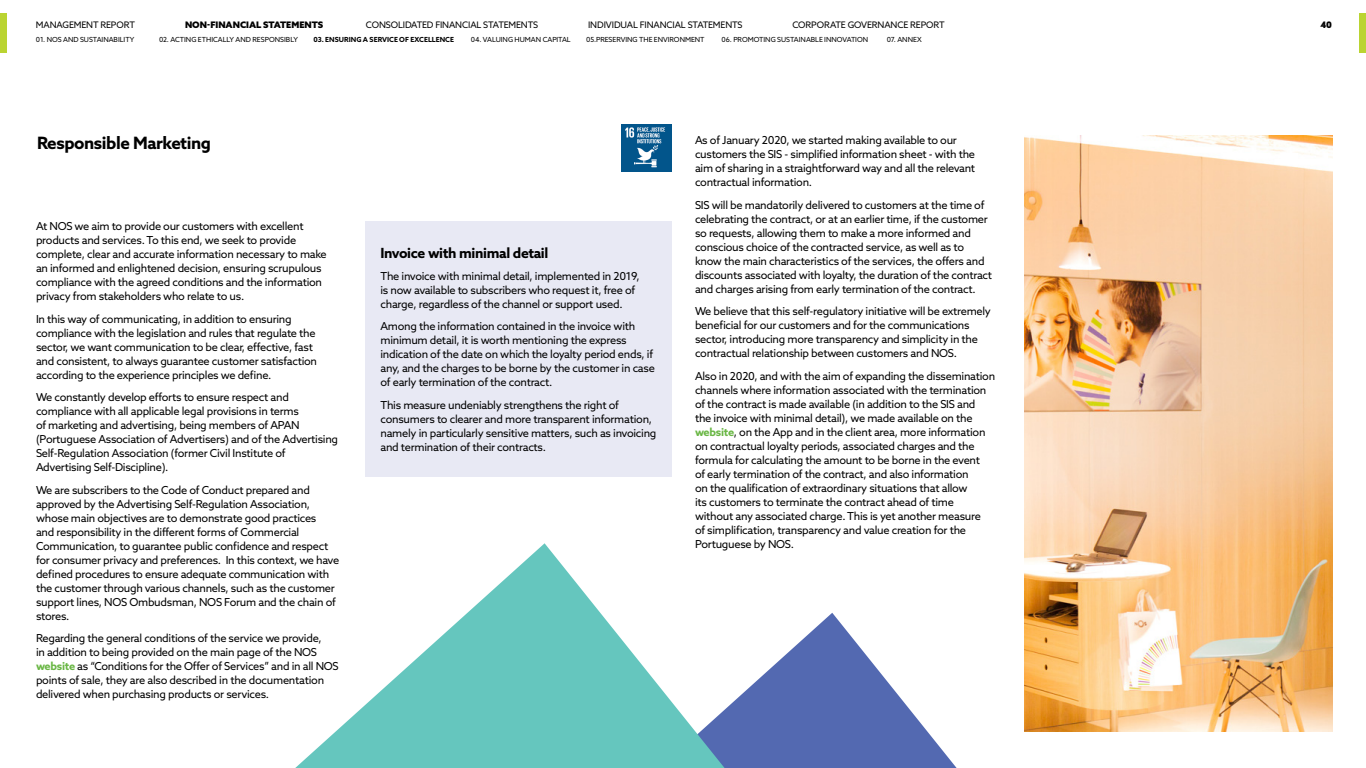
<style>
.page{position:relative;width:1366px;height:768px;background:#fff}
.page>*{position:absolute;margin:0;border:0;box-sizing:border-box;transform-origin:0 0}
.SUB_TITULO_BOLD_-_17{font:700 17px "Azo Sans";letter-spacing:-.025em;color:#000}
.SUB_TITULO_BOLD_-_17-2{font:700 14px "Azo Sans";letter-spacing:-.025em;color:#000}
._01_Corpo_Texto_11{font:11px/14px "Azo Sans";letter-spacing:-.025em;color:#000}
.t1{font:9px "Azo Sans";letter-spacing:-.01em;color:#000}
.t2{font:900 9px "Azo Sans";letter-spacing:-.005em;color:#000}
.t3{font:7px "Azo Sans";color:#000}
.t4{font:700 7px "Azo Sans";letter-spacing:.005em;color:#000}
.s1{font-weight:700;color:#6ab745}
</style>
<div class="page">
<div style="left:0;top:13px;width:7px;height:40px;background:#bad432"></div>
<div style="left:1359px;top:13px;width:7px;height:40px;background:#bad432"></div>
<img style="left:622px;top:124px;width:50px;height:48px">
<div style="left:366px;top:222px;width:306px;height:255px;background:#e8e9f4"></div>
<svg style="left:725px;top:613px;width:232px;height:155px;fill:#5369b1"></svg>
<svg style="left:295px;top:543px;width:430px;height:225px;fill:#65c6be"></svg>
<img style="left:1024px;top:136px;width:308px;height:596px">
<p class="t1" style="left:36px;top:19px;width:100px">MANAGEMENT REPORT</p>
<p class="t2" style="left:185px;top:19px;width:140px">NON-FINANCIAL STATEMENTS</p>
<p class="t1" style="left:366px;top:19px;width:174px">CONSOLIDATED FINANCIAL STATEMENTS</p>
<p class="t1" style="left:588px;top:19px;width:156px">INDIVIDUAL FINANCIAL STATEMENTS</p>
<p class="t1" style="left:792px;top:19px;width:154px">CORPORATE GOVERNANCE REPORT</p>
<p class="t3" style="left:36px;top:35px;width:100px">01. NOS AND SUSTAINABILITY</p>
<p class="t3" style="left:159px;top:35px;width:140px">02. ACTING ETHICALLY AND RESPONSIBLY</p>
<p class="t4" style="left:313px;top:35px;width:142px">03. ENSURING A SERVICE OF EXCELLENCE</p>
<p class="t3" style="left:471px;top:35px;width:101px">04. VALUING HUMAN CAPITAL</p>
<p class="t3" style="left:586px;top:35px;width:120px">05.PRESERVING THE ENVIRONMENT</p>
<p class="t3" style="left:722px;top:35px;width:148px">06. PROMOTING SUSTAINABLE INNOVATION</p>
<p class="t3" style="left:887px;top:35px;width:36px">07. ANNEX</p>
<p class="SUB_TITULO_BOLD_-_17" style="left:37px;top:131px;width:176px">Responsible Marketing</p>
<p class="_01_Corpo_Texto_11" style="left:36px;top:219px;width:292px">At NOS we aim to provide our customers with excellent products and services. To this end, we seek to provide complete, clear and accurate information necessary to make an informed and enlightened decision, ensuring scrupulous compliance with the agreed conditions and the information privacy from stakeholders who relate to us.</p>
<p class="_01_Corpo_Texto_11" style="left:36px;top:312px;width:283px">In this way of communicating, in addition to ensuring compliance with the legislation and rules that regulate the sector, we want communication to be clear, effective, fast and consistent, to always guarantee customer satisfaction according to the experience principles we define.</p>
<p class="_01_Corpo_Texto_11" style="left:36px;top:390px;width:304px">We constantly develop efforts to ensure respect and compliance with all applicable legal provisions in terms<br>of marketing and advertising, being members of APAN (Portuguese Association of Advertisers) and of the Advertising Self-Regulation Association (former Civil Institute of Advertising Self-Discipline).</p>
<p class="_01_Corpo_Texto_11" style="left:36px;top:483px;width:305px">We are subscribers to the Code of Conduct prepared and approved by the Advertising Self-Regulation Association, whose main objectives are to demonstrate good practices<br>and responsibility in the different forms of Commercial Communication, to guarantee public confidence and respect for consumer privacy and preferences. In this context, we have defined procedures to ensure adequate communication with the customer through various channels, such as the customer support lines, NOS Ombudsman, NOS Forum and the chain of stores.</p>
<p class="_01_Corpo_Texto_11" style="left:36px;top:631px;width:304px">Regarding the general conditions of the service we provide,<br>in addition to being provided on the main page of the NOS <span class="s1">website</span> as “Conditions for the Offer of Services” and in all NOS points of sale, they are also described in the documentation delivered when purchasing products or services.</p>
<p class="SUB_TITULO_BOLD_-_17-2" style="left:380px;top:243px;width:169px">Invoice with minimal detail</p>
<p class="_01_Corpo_Texto_11" style="left:380px;top:269px;width:261px">The invoice with minimal detail, implemented in 2019, is now available to subscribers who request it, free of charge, regardless of the channel or support used.</p>
<p class="_01_Corpo_Texto_11" style="left:380px;top:319px;width:276px">Among the information contained in the invoice with minimum detail, it is worth mentioning the express indication of the date on which the loyalty period ends, if any, and the charges to be borne by the customer in case of early termination of the contract.</p>
<p class="_01_Corpo_Texto_11" style="left:380px;top:398px;width:277px">This measure undeniably strengthens the right of consumers to clearer and more transparent information, namely in particularly sensitive matters, such as invoicing and termination of their contracts.</p>
<p class="_01_Corpo_Texto_11" style="left:695px;top:133px;width:282px">As of January 2020, we started making available to our customers the SIS - simplified information sheet - with the aim of sharing in a straightforward way and all the relevant contractual information.</p>
<p class="_01_Corpo_Texto_11" style="left:695px;top:198px;width:299px">SIS will be mandatorily delivered to customers at the time of celebrating the contract, or at an earlier time, if the customer so requests, allowing them to make a more informed and conscious choice of the contracted service, as well as to know the main characteristics of the services, the offers and discounts associated with loyalty, the duration of the contract and charges arising from early termination of the contract.</p>
<p class="_01_Corpo_Texto_11" style="left:695px;top:304px;width:298px">We believe that this self-regulatory initiative will be extremely beneficial for our customers and for the communications sector, introducing more transparency and simplicity in the contractual relationship between customers and NOS.</p>
<p class="_01_Corpo_Texto_11" style="left:695px;top:369px;width:302px">Also in 2020, and with the aim of expanding the dissemination channels where information associated with the termination of the contract is made available (in addition to the SIS and<br>the invoice with minimal detail), we made available on the <span class="s1">website</span>, on the App and in the client area, more information on contractual loyalty periods, associated charges and the formula for calculating the amount to be borne in the event<br>of early termination of the contract, and also information<br>on the qualification of extraordinary situations that allow<br>its customers to terminate the contract ahead of time<br>without any associated charge. This is yet another measure<br>of simplification, transparency and value creation for the Portuguese by NOS.</p>
<p class="t2" style="left:1320px;top:19px;width:13px">40</p>
</div>
